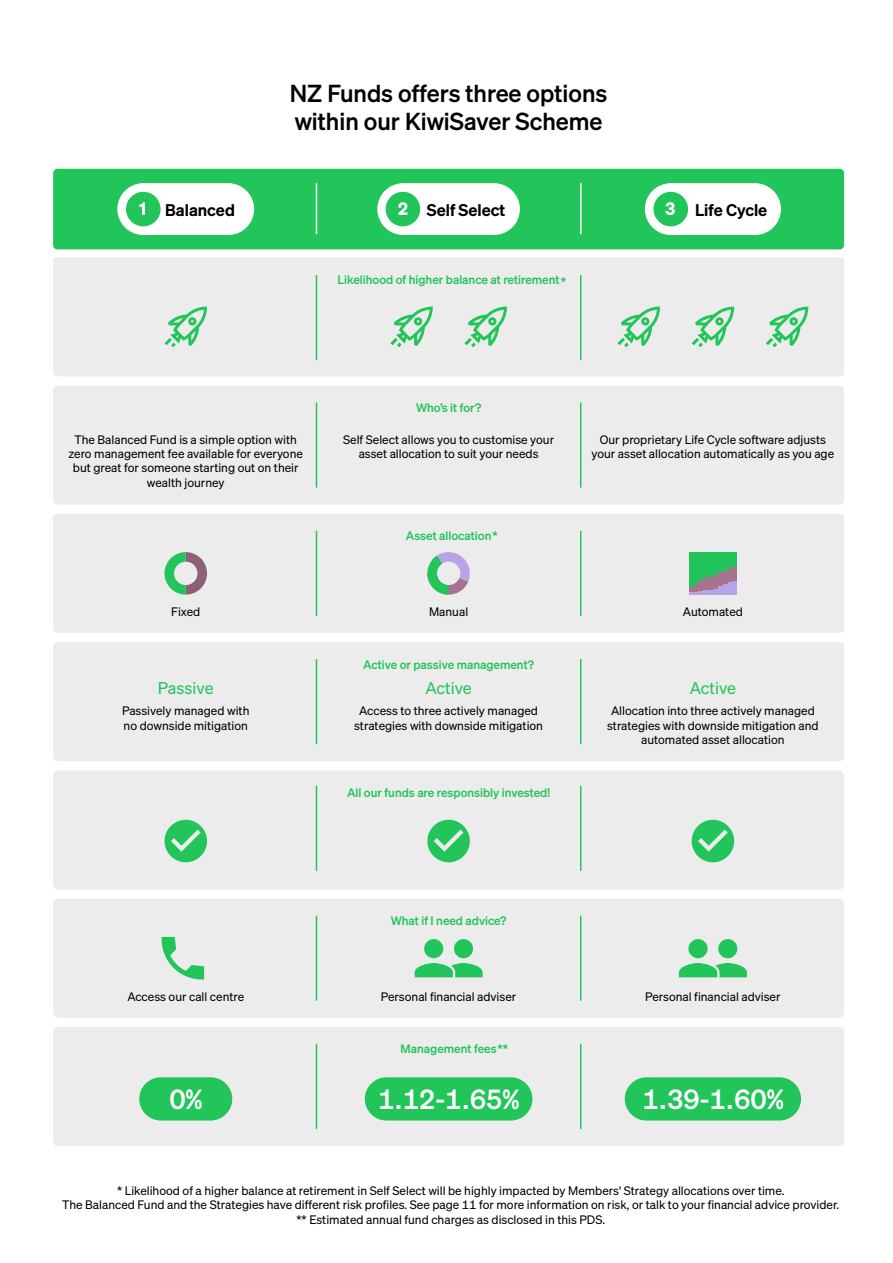
<style>
.page{position:relative;width:893px;height:1263px;background:#fff}
.page>*{position:absolute;margin:0;border:0;box-sizing:border-box;transform-origin:0 0}
.t1{font:27px "Sohne Kraftig";color:#fff}
.t2{font:24px/28.8px "Sohne Kraftig";color:#000}
.t3{font:600 16.5px "Sohne";color:#000}
.t4{font:16.5px "Sohne Buch";color:#21c559}
.t5{font:12px/14.4px "Sohne Buch";color:#000;text-align:center}
.t6{font:12px "Sohne Kraftig";color:#21c559}
</style>
<div class="page">
<div style="left:53px;top:169px;width:791px;height:80px;background:#21c559;border-radius:4px"></div>
<div style="left:117px;top:183px;width:137px;height:52px;background:#fff;border-radius:26px"></div>
<div style="left:126px;top:192px;width:35px;height:34px;background:#21c559;border-radius:50%"></div>
<svg style="left:139px;top:202px;width:6px;height:13px"></svg>
<div style="left:377px;top:183px;width:143px;height:52px;background:#fff;border-radius:26px"></div>
<div style="left:386px;top:192px;width:34px;height:34px;background:#21c559;border-radius:50%"></div>
<svg style="left:398px;top:202px;width:9px;height:13px"></svg>
<div style="left:645px;top:183px;width:136px;height:52px;background:#fff;border-radius:26px"></div>
<div style="left:653px;top:192px;width:35px;height:34px;background:#21c559;border-radius:50%"></div>
<svg style="left:665px;top:202px;width:10px;height:13px"></svg>
<div style="left:53px;top:257px;width:791px;height:119px;background:#ececec;border-radius:4px"></div>
<svg style="left:164px;top:307px;width:43px;height:40px"></svg>
<svg style="left:617px;top:307px;width:43px;height:40px"></svg>
<svg style="left:766px;top:307px;width:42px;height:40px"></svg>
<svg style="left:692px;top:307px;width:42px;height:40px"></svg>
<svg style="left:390px;top:307px;width:43px;height:40px"></svg>
<svg style="left:464px;top:307px;width:43px;height:40px"></svg>
<hr style="left:580px;top:275px;width:1px;height:85px;background:#21c559">
<hr style="left:316px;top:275px;width:1px;height:85px;background:#21c559">
<div style="left:53px;top:386px;width:791px;height:119px;background:#ececec;border-radius:5px"></div>
<hr style="left:580px;top:403px;width:1px;height:85px;background:#21c559">
<hr style="left:316px;top:403px;width:1px;height:85px;background:#21c559">
<div style="left:53px;top:642px;width:791px;height:119px;background:#ececec;border-radius:4px"></div>
<hr style="left:580px;top:659px;width:1px;height:85px;background:#21c559">
<hr style="left:316px;top:659px;width:1px;height:85px;background:#21c559">
<div style="left:53px;top:514px;width:791px;height:119px;background:#ececec"></div>
<hr style="left:699px;top:580px;width:4px;height:11px;background:#a6738f">
<div style="left:703px;top:577px;width:5px;height:13px;background:#a6738f"></div>
<div style="left:708px;top:576px;width:5px;height:14px;background:#a6738f"></div>
<div style="left:718px;top:571px;width:5px;height:15px;background:#a6738f"></div>
<hr style="left:723px;top:570px;width:4px;height:14px;background:#a6738f">
<hr style="left:728px;top:567px;width:4px;height:15px;background:#a6738f">
<div style="left:732px;top:566px;width:5px;height:15px;background:#a6738f"></div>
<div style="left:718px;top:586px;width:5px;height:9px;background:#b8a3e8"></div>
<hr style="left:723px;top:584px;width:4px;height:11px;background:#b8a3e8">
<hr style="left:728px;top:582px;width:4px;height:13px;background:#b8a3e8">
<div style="left:732px;top:581px;width:5px;height:14px;background:#b8a3e8"></div>
<hr style="left:689px;top:552px;width:4px;height:35px;background:#21c559">
<hr style="left:694px;top:552px;width:4px;height:32px;background:#21c559">
<hr style="left:699px;top:552px;width:4px;height:28px;background:#21c559">
<div style="left:703px;top:552px;width:5px;height:25px;background:#21c559"></div>
<div style="left:708px;top:552px;width:5px;height:24px;background:#21c559"></div>
<div style="left:718px;top:552px;width:5px;height:19px;background:#21c559"></div>
<hr style="left:723px;top:552px;width:4px;height:18px;background:#21c559">
<hr style="left:728px;top:552px;width:4px;height:15px;background:#21c559">
<div style="left:732px;top:552px;width:5px;height:14px;background:#21c559"></div>
<div style="left:713px;top:574px;width:5px;height:15px;background:#a6738f"></div>
<svg style="left:689px;top:584px;width:29px;height:11px"></svg>
<div style="left:713px;top:552px;width:5px;height:22px;background:#21c559"></div>
<svg style="left:164px;top:552px;width:43px;height:43px;background:#9cbca5"></svg>
<svg style="left:427px;top:552px;width:43px;height:43px;background:#acc6c1"></svg>
<hr style="left:580px;top:531px;width:1px;height:85px;background:#21c559">
<hr style="left:316px;top:531px;width:1px;height:85px;background:#21c559">
<div style="left:53px;top:899px;width:791px;height:119px;background:#ececec"></div>
<hr style="left:580px;top:916px;width:1px;height:85px;background:#21c559">
<hr style="left:316px;top:916px;width:1px;height:85px;background:#21c559">
<div style="left:53px;top:1027px;width:791px;height:119px;background:#ececec;border-radius:4px"></div>
<div style="left:139px;top:1077px;width:93px;height:43px;background:#21c559;border-radius:22px"></div>
<div style="left:365px;top:1077px;width:167px;height:43px;background:#21c559;border-radius:22px"></div>
<div style="left:625px;top:1077px;width:176px;height:43px;background:#21c559;border-radius:22px"></div>
<hr style="left:580px;top:1044px;width:1px;height:85px;background:#21c559">
<hr style="left:316px;top:1044px;width:1px;height:85px;background:#21c559">
<div style="left:53px;top:770px;width:791px;height:119px;background:#ececec"></div>
<hr style="left:580px;top:786px;width:1px;height:85px;background:#21c559">
<hr style="left:316px;top:786px;width:1px;height:85px;background:#21c559">
<svg style="left:692px;top:820px;width:42px;height:42px;background:#5bd083"></svg>
<svg style="left:427px;top:820px;width:43px;height:42px;background:#5fd085"></svg>
<svg style="left:164px;top:820px;width:43px;height:42px;background:#5fd085"></svg>
<hr style="left:580px;top:183px;width:1px;height:51px;background:#fff">
<hr style="left:316px;top:183px;width:1px;height:51px;background:#fff">
<div style="left:454px;top:939px;width:19px;height:19px;background:#21c559;border-radius:50%"></div>
<div style="left:424px;top:939px;width:19px;height:19px;background:#21c559;border-radius:50%"></div>
<svg style="left:415px;top:963px;width:68px;height:14px"></svg>
<div style="left:718px;top:939px;width:19px;height:19px;background:#21c559;border-radius:50%"></div>
<div style="left:688px;top:939px;width:20px;height:19px;background:#21c559;border-radius:50%"></div>
<svg style="left:679px;top:963px;width:68px;height:14px"></svg>
<svg style="left:160px;top:937px;width:44px;height:44px;background:#b0e0c0"></svg>
<h3 class="t3" style="left:165px;top:199px;width:71px">Balanced</h3>
<h2 class="t2" style="left:290px;top:78px;width:319px">NZ Funds offers three options within our KiwiSaver Scheme</h2>
<h3 class="t3" style="left:427px;top:199px;width:80px">Self Select</h3>
<h3 class="t3" style="left:695px;top:199px;width:74px">Life Cycle</h3>
<p class="t6" style="left:338px;top:273px;width:223px">Likelihood of higher balance at retirement</p>
<p class="t6" style="left:416px;top:400px;width:67px">Who’s it for?</p>
<p class="t5" style="left:69px;top:432px;width:236px">The Balanced Fund is a simple option with zero management fee available for everyone but great for someone starting out on their wealth journey</p>
<p class="t5" style="left:343px;top:432px;width:213px">Self Select allows you to customise your asset allocation to suit your needs</p>
<p class="t5" style="left:592px;top:432px;width:244px">Our proprietary Life Cycle software adjusts your asset allocation automatically as you age</p>
<p class="t6" style="left:406px;top:528px;width:93px">Asset allocation*</p>
<p class="t5" style="left:171px;top:604px;width:30px">Fixed</p>
<p class="t5" style="left:429px;top:604px;width:41px">Manual</p>
<p class="t5" style="left:683px;top:604px;width:62px">Automated</p>
<p class="t6" style="left:363px;top:657px;width:172px">Active or passive management?</p>
<h3 class="t4" style="left:158px;top:678px;width:57px">Passive</h3>
<h3 class="t4" style="left:425px;top:678px;width:48px">Active</h3>
<h3 class="t4" style="left:690px;top:678px;width:48px">Active</h3>
<p class="t5" style="left:607px;top:704px;width:213px">Allocation into three actively managed strategies with downside mitigation and automated asset allocation</p>
<p class="t5" style="left:122px;top:704px;width:129px;text-align:left">Passively managed with no downside mitigation</p>
<p class="t5" style="left:354px;top:704px;width:190px">Access to three actively managed strategies with downside mitigation</p>
<p class="t6" style="left:347px;top:785px;width:204px">All our funds are responsibly invested!</p>
<p class="t6" style="left:391px;top:913px;width:117px">What if I need advice?</p>
<p class="t5" style="left:127px;top:989px;width:118px">Access our call centre</p>
<p class="t5" style="left:381px;top:989px;width:137px">Personal financial adviser</p>
<p class="t5" style="left:645px;top:989px;width:137px">Personal financial adviser</p>
<p class="t6" style="left:401px;top:1041px;width:109px">Management fees**</p>
<h1 class="t1" style="left:169px;top:1082px;width:34px">0%</h1>
<h1 class="t1" style="left:378px;top:1082px;width:143px">1.12-1.65%</h1>
<h1 class="t1" style="left:642px;top:1082px;width:143px">1.39-1.60%</h1>
<p class="t5" style="left:62px;top:1183px;width:779px">* Likelihood of a higher balance at retirement in Self Select will be highly impacted by Members' Strategy allocations over time.<br>The Balanced Fund and the Strategies have different risk profiles. See page 11 for more information on risk, or talk to your financial advice provider. ** Estimated annual fund charges as disclosed in this PDS.</p>
</div>
